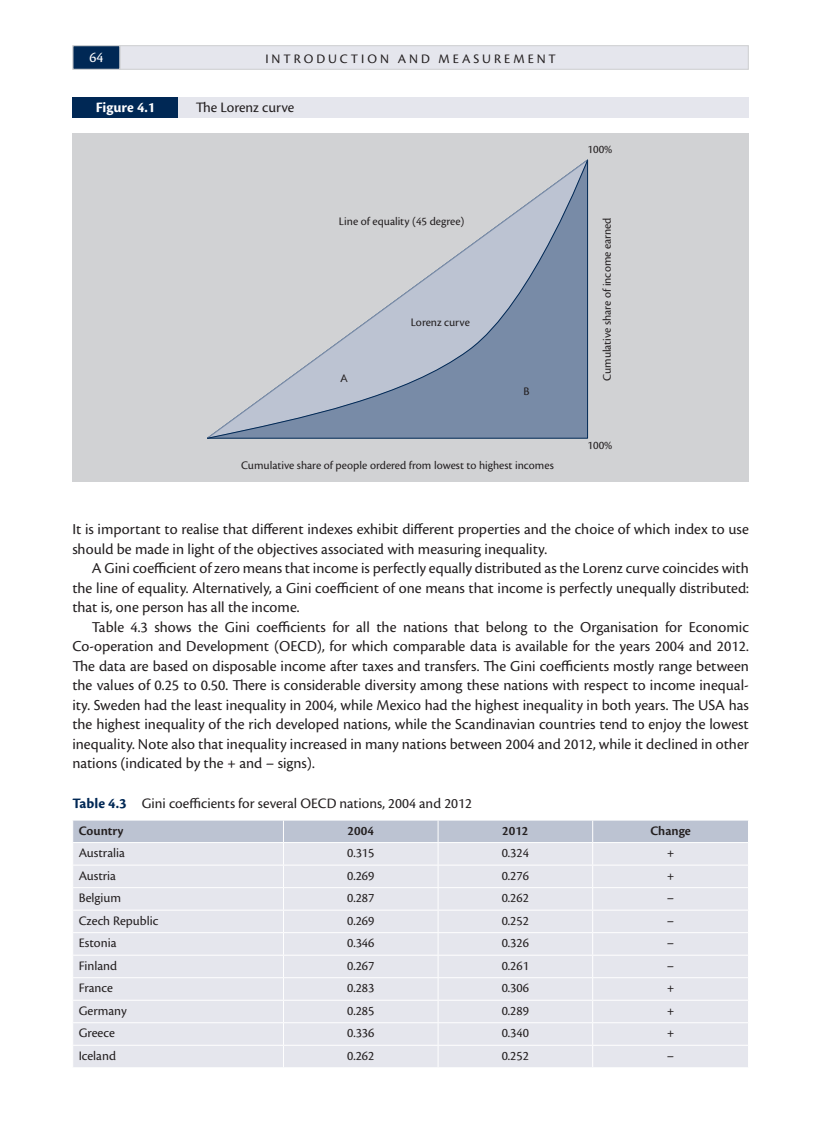
<style>
.page{position:relative;width:834px;height:1132px;background:#fff}
.page>*{position:absolute;margin:0;border:0;box-sizing:border-box;transform-origin:0 0}
.TX{font:15.75px/19.5px "Cronos Pro";color:#231f20;text-align:justify}
.TB_CAP{font:15px "Cronos Pro";color:#231f20}
.FIG_CAP2{font:15px "Cronos Pro";color:#231f20}
.FIG_CAP{font:700 15px "Cronos Pro";color:#fff}
.Folio{font:15px "Cronos Pro";color:#fff}
.TB{font:13.5px "Cronos Pro";color:#231f20}
.TB-2{font:13.5px "Cronos Pro";letter-spacing:.22em;color:#231f20}
.TCH{font:600 13.5px "Cronos Pro";color:#231f20}
.t1{font:12px "Cronos Pro";color:#231f20}
.s1{font-weight:700;color:#002855}
</style>
<div class="page">
<div style="left:119px;top:45px;width:629px;height:25px;background:#e5e6ed;border:1px solid #d1d2d4"></div>
<div style="left:72px;top:45px;width:48px;height:25px;background:#002855;border:1px solid #d1d2d4"></div>
<div style="left:72px;top:98px;width:107px;height:20px;background:#002855"></div>
<div style="left:179px;top:98px;width:569px;height:20px;background:#e5e6ed"></div>
<div style="left:72px;top:133px;width:676px;height:348px;background:#d1d2d4"></div>
<svg style="left:207px;top:159px;width:381px;height:280px"></svg>
<svg style="left:73px;top:820px;width:675px;height:246px;background:#e2e4eb"></svg>
<svg style="left:340px;top:374px;width:7px;height:7px"></svg>
<p class="Folio" style="left:89px;top:48px;width:15px">64</p>
<p class="TB-2" style="left:265px;top:51px;width:292px">INTRODUCTION AND MEASUREMENT</p>
<p class="FIG_CAP" style="left:96px;top:99px;width:61px">Figure 4.1</p>
<p class="FIG_CAP2" style="left:196px;top:99px;width:100px">The Lorenz curve</p>
<p class="t1" style="left:339px;top:214px;width:127px">Line of equality (45 degree)</p>
<p class="t1" style="left:411px;top:315px;width:61px">Lorenz curve</p>
<p class="t1" style="left:523px;top:384px;width:8px">B</p>
<p class="t1" style="left:241px;top:458px;width:314px">Cumulative share of people ordered from lowest to highest incomes</p>
<p class="t1" style="left:587px;top:142px;width:26px">100%</p>
<p class="t1" style="left:600px;top:380px;width:165px;rotate:-90deg">Cumulative share of income earned</p>
<p class="t1" style="left:587px;top:438px;width:26px">100%</p>
<p class="TX" style="left:72px;top:519px;width:678px">It is important to realise that different indexes exhibit different properties and the choice of which index to use should be made in light of the objectives associated with measuring inequality.</p>
<p class="TX" style="left:72px;top:558px;width:678px;text-indent:20px">A Gini coefficient of zero means that income is perfectly equally distributed as the Lorenz curve coincides with the line of equality. Alternatively, a Gini coefficient of one means that income is perfectly unequally distributed: that is, one person has all the income.</p>
<p class="TX" style="left:72px;top:617px;width:678px;text-indent:20px">Table 4.3 shows the Gini coefficients for all the nations that belong to the Organisation for Economic Co-operation and Development (OECD), for which comparable data is available for the years 2004 and 2012.<br>The data are based on disposable income after taxes and transfers. The Gini coefficients mostly range between the values of 0.25 to 0.50. There is considerable diversity among these nations with respect to income inequal&shy;ity. Sweden had the least inequality in 2004, while Mexico had the highest inequality in both years. The USA has the highest inequality of the rich developed nations, while the Scandinavian countries tend to enjoy the lowest inequality. Note also that inequality increased in many nations between 2004 and 2012, while it declined in other nations (indicated by the + and – signs).</p>
<p class="TB_CAP" style="left:72px;top:794px;width:401px"><span class="s1">Table 4.3</span> Gini coefficients for several OECD nations, 2004 and 2012</p>
<p class="TCH" style="left:79px;top:822px;width:46px">Country</p>
<p class="TCH" style="left:347px;top:822px;width:28px">2004</p>
<p class="TCH" style="left:502px;top:822px;width:28px">2012</p>
<p class="TCH" style="left:650px;top:822px;width:42px">Change</p>
<p class="TB" style="left:79px;top:845px;width:48px">Australia</p>
<p class="TB" style="left:347px;top:845px;width:29px">0.315</p>
<p class="TB" style="left:501px;top:845px;width:29px">0.324</p>
<p class="TB" style="left:666px;top:845px;width:9px">+</p>
<p class="TB" style="left:79px;top:867px;width:39px">Austria</p>
<p class="TB" style="left:347px;top:867px;width:29px">0.269</p>
<p class="TB" style="left:501px;top:867px;width:29px">0.276</p>
<p class="TB" style="left:666px;top:867px;width:9px">+</p>
<p class="TB" style="left:79px;top:890px;width:44px">Belgium</p>
<p class="TB" style="left:347px;top:890px;width:29px">0.287</p>
<p class="TB" style="left:501px;top:890px;width:29px">0.262</p>
<p class="TB" style="left:666px;top:890px;width:9px">–</p>
<p class="TB" style="left:79px;top:912px;width:81px">Czech Republic</p>
<p class="TB" style="left:347px;top:912px;width:29px">0.269</p>
<p class="TB" style="left:501px;top:912px;width:29px">0.252</p>
<p class="TB" style="left:666px;top:912px;width:9px">–</p>
<p class="TB" style="left:79px;top:935px;width:39px">Estonia</p>
<p class="TB" style="left:347px;top:935px;width:29px">0.346</p>
<p class="TB" style="left:501px;top:935px;width:29px">0.326</p>
<p class="TB" style="left:666px;top:935px;width:9px">–</p>
<p class="TB" style="left:79px;top:957px;width:40px">Finland</p>
<p class="TB" style="left:347px;top:957px;width:29px">0.267</p>
<p class="TB" style="left:501px;top:957px;width:29px">0.261</p>
<p class="TB" style="left:666px;top:957px;width:9px">–</p>
<p class="TB" style="left:79px;top:980px;width:36px">France</p>
<p class="TB" style="left:347px;top:980px;width:29px">0.283</p>
<p class="TB" style="left:501px;top:980px;width:29px">0.306</p>
<p class="TB" style="left:666px;top:980px;width:9px">+</p>
<p class="TB" style="left:79px;top:1002px;width:49px">Germany</p>
<p class="TB" style="left:347px;top:1002px;width:29px">0.285</p>
<p class="TB" style="left:501px;top:1002px;width:29px">0.289</p>
<p class="TB" style="left:666px;top:1002px;width:9px">+</p>
<p class="TB" style="left:79px;top:1025px;width:38px">Greece</p>
<p class="TB" style="left:347px;top:1025px;width:29px">0.336</p>
<p class="TB" style="left:501px;top:1025px;width:29px">0.340</p>
<p class="TB" style="left:666px;top:1025px;width:9px">+</p>
<p class="TB" style="left:79px;top:1047px;width:39px">Iceland</p>
<p class="TB" style="left:347px;top:1047px;width:29px">0.262</p>
<p class="TB" style="left:501px;top:1047px;width:29px">0.252</p>
<p class="TB" style="left:666px;top:1047px;width:9px">–</p>
</div>
